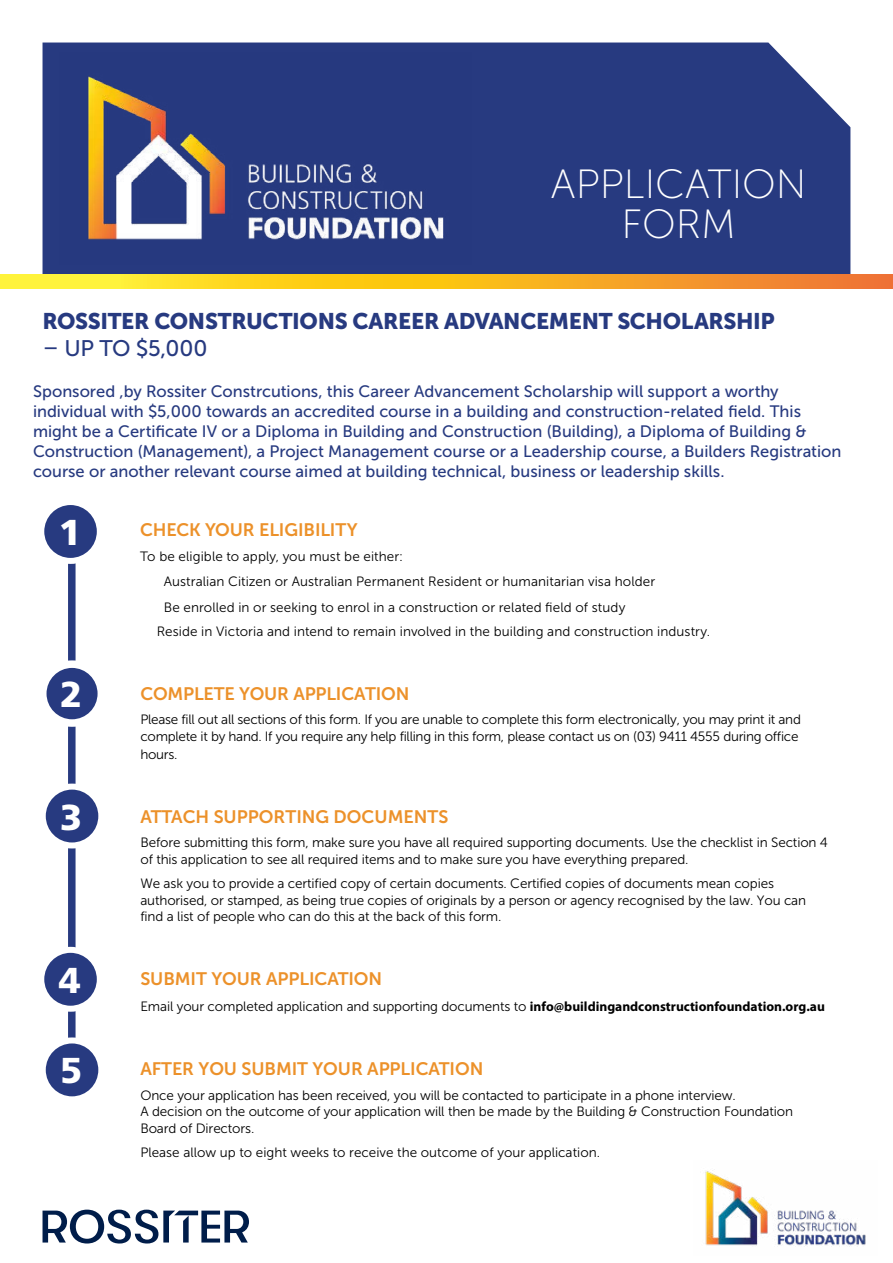
<style>
.page{position:relative;width:893px;height:1263px;background:#fff}
.page>*{position:absolute;margin:0;border:0;box-sizing:border-box;transform-origin:0 0}
.t1{font:40.8px/39.9px "Museo Sans 100";color:#fff;text-align:center}
.t2{font:900 36px "Frutiger LT Std";color:#fff}
.t3{font:22.5px "Museo Sans 900";letter-spacing:-.015em;color:#273a80}
.t4{font:22.5px "Museo Sans 500";letter-spacing:-.01em;color:#273a80}
.t5{font:18px "Museo Sans 700";letter-spacing:-.005em;color:#ec912a}
.t6{font:16.5px/19.8px "Museo Sans 500";color:#273a80}
.t7{font:13.5px/16.2px "Museo Sans 300";letter-spacing:-.01em;color:#000}
.s1{font-family:"Myriad Pro";font-weight:700}
</style>
<div class="page">
<img style="left:705px;top:1169px;width:161px;height:78px">
<svg style="left:43px;top:1209px;width:206px;height:34px"></svg>
<div style="left:68px;top:556px;width:8px;height:514px;background:#273a80"></div>
<div style="left:41px;top:502px;width:59px;height:59px;background:#273a80;border-radius:50%"></div>
<div style="left:38px;top:499px;width:65px;height:65px;border:6px solid #fff;border-radius:50%"></div>
<div style="left:43px;top:787px;width:58px;height:58px;background:#273a80;border-radius:50%"></div>
<div style="left:40px;top:784px;width:64px;height:64px;border:6px solid #fff;border-radius:50%"></div>
<div style="left:43px;top:664px;width:58px;height:59px;background:#273a80;border-radius:50%"></div>
<div style="left:39px;top:660px;width:66px;height:67px;border:8px solid #fff;border-radius:50%"></div>
<div style="left:41px;top:950px;width:59px;height:59px;background:#273a80;border-radius:50%"></div>
<div style="left:38px;top:947px;width:65px;height:65px;border:6px solid #fff;border-radius:50%"></div>
<div style="left:43px;top:1040px;width:58px;height:59px;background:#273a80;border-radius:50%"></div>
<div style="left:40px;top:1037px;width:64px;height:65px;border:6px solid #fff;border-radius:50%"></div>
<div style="left:43px;top:43px;width:807px;height:232px;background:#273a80"></div>
<svg style="left:0;top:275px;width:893px;height:13px;background:#f9bb26"></svg>
<img style="left:60px;top:53px;width:411px;height:212px">
<h1 class="t1" style="left:551px;top:165px;width:257px">APPLICATION<br>FORM</h1>
<h3 class="t3" style="left:43px;top:309px;width:734px">ROSSITER CONSTRUCTIONS CAREER ADVANCEMENT SCHOLARSHIP</h3>
<h3 class="t4" style="left:43px;top:336px;width:166px">– UP TO $5,000</h3>
<p class="t6" style="left:33px;top:382px;width:810px">Sponsored ,by Rossiter Constrcutions, this Career Advancement Scholarship will support a worthy individual with $5,000 towards an accredited course in a building and construction-related field. This might be a Certificate IV or a Diploma in Building and Construction (Building), a Diploma of Building &amp; Construction (Management), a Project Management course or a Leadership course, a Builders Registration course or another relevant course aimed at building technical, business or leadership skills.</p>
<h2 class="t2" style="left:59px;top:511px;width:24px">1</h2>
<h3 class="t5" style="left:140px;top:519px;width:219px">CHECK YOUR ELIGIBILITY</h3>
<p class="t7" style="left:164px;top:543px;width:493px;line-height:25px;text-indent:-23px">To be eligible to apply, you must be either:<br>Australian Citizen or Australian Permanent Resident or humanitarian visa holder</p>
<p class="t7" style="left:157px;top:596px;width:555px;line-height:23.5px;text-indent:7px">Be enrolled in or seeking to enrol in a construction or related field of study<br>Reside in Victoria and intend to remain involved in the building and construction industry.</p>
<h2 class="t2" style="left:60px;top:673px;width:24px">2</h2>
<h3 class="t5" style="left:140px;top:683px;width:271px">COMPLETE YOUR APPLICATION</h3>
<p class="t7" style="left:140px;top:711px;width:662px;line-height:17.1px">Please fill out all sections of this form. If you are unable to complete this form electronically, you may print it and complete it by hand. If you require any help filling in this form, please contact us on (03) 9411 4555 during office hours.</p>
<h2 class="t2" style="left:60px;top:795px;width:24px">3</h2>
<h3 class="t5" style="left:140px;top:806px;width:309px">ATTACH SUPPORTING DOCUMENTS</h3>
<p class="t7" style="left:140px;top:835px;width:689px">Before submitting this form, make sure you have all required supporting documents. Use the checklist in Section 4 of this application to see all required items and to make sure you have everything prepared.</p>
<p class="t7" style="left:140px;top:876px;width:667px">We ask you to provide a certified copy of certain documents. Certified copies of documents mean copies authorised, or stamped, as being true copies of originals by a person or agency recognised by the law. You can find a list of people who can do this at the back of this form.</p>
<h2 class="t2" style="left:59px;top:958px;width:24px">4</h2>
<h3 class="t5" style="left:140px;top:968px;width:243px">SUBMIT YOUR APPLICATION</h3>
<p class="t7" style="left:140px;top:999px;width:686px">Email your completed application and supporting documents to <span class="s1">info@buildingandconstructionfoundation.org.au</span></p>
<h2 class="t2" style="left:60px;top:1049px;width:24px">5</h2>
<h3 class="t5" style="left:140px;top:1059px;width:344px">AFTER YOU SUBMIT YOUR APPLICATION</h3>
<p class="t7" style="left:140px;top:1087px;width:654px">Once your application has been received, you will be contacted to participate in a phone interview.<br>A decision on the outcome of your application will then be made by the Building &amp; Construction Foundation<br>Board of Directors.</p>
<p class="t7" style="left:140px;top:1145px;width:461px">Please allow up to eight weeks to receive the outcome of your application.</p>
</div>
